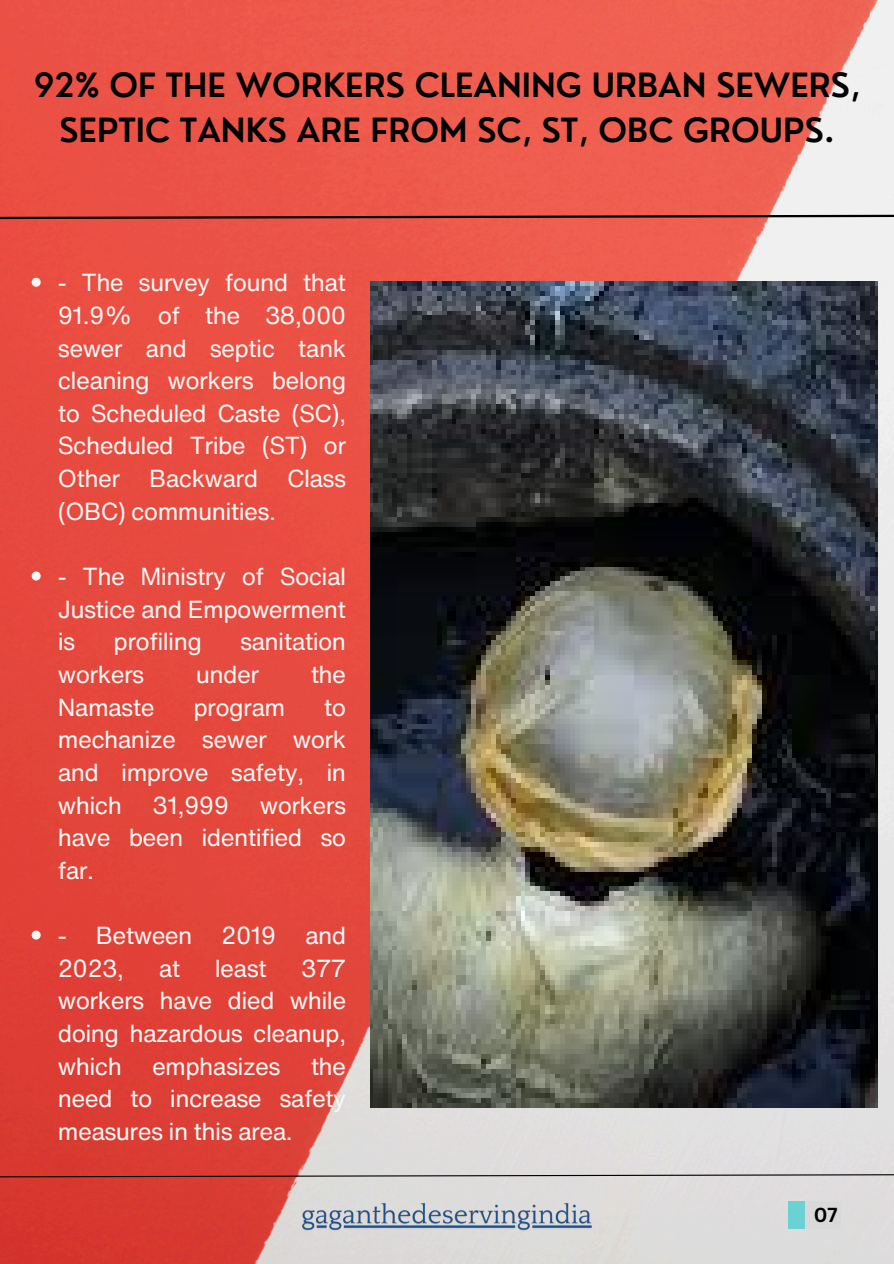
<style>
.page{position:relative;width:894px;height:1264px;background:#fff}
.page>*{position:absolute;margin:0;border:0;box-sizing:border-box;transform-origin:0 0}
.t1{font:600 32.55px/45px "Nourd";color:#000;text-align:center}
.t2{font:24px/32.7px "Helvetica Now Text";letter-spacing:-.025em;color:#faf7f5;text-align:justify}
.t3{font:700 19.8px "Canva Sans";color:#000}
</style>
<div class="page">
<img style="left:0;top:0;width:893px;height:1263px">
<svg style="left:0;top:213px;width:893px;height:7px;background:#a04941"></svg>
<svg style="left:0;top:1173px;width:893px;height:4px;background:#a07775"></svg>
<img style="left:370px;top:281px;width:506px;height:826px">
<div style="left:793px;top:1201px;width:47px;height:27px;background:#d9d9d9"></div>
<div style="left:787px;top:1201px;width:17px;height:27px;background:#6bd1d3"></div>
<svg style="left:32px;top:278px;width:9px;height:9px"></svg>
<svg style="left:32px;top:571px;width:9px;height:9px"></svg>
<svg style="left:32px;top:930px;width:9px;height:9px"></svg>
<img style="left:298px;top:1200px;width:297px;height:33px">
<p class="t1" style="left:34px;top:62px;width:827px">92% OF THE WORKERS CLEANING URBAN SEWERS,<br>SEPTIC TANKS ARE FROM SC, ST, OBC GROUPS.</p>
<p class="t2" style="left:58px;top:266px;width:290px">- The survey found that 91.9% of the 38,000 sewer and septic tank cleaning workers belong to Scheduled Caste (SC), Scheduled Tribe (ST) or Other Backward Class (OBC) communities.</p>
<p class="t2" style="left:58px;top:559px;width:290px">- The Ministry of Social Justice and Empowerment is</p>
<p class="t2" style="left:113px;top:625px;width:90px">profiling</p>
<p class="t2" style="left:240px;top:625px;width:108px">sanitation</p>
<p class="t2" style="left:58px;top:657px;width:88px">workers</p>
<p class="t2" style="left:196px;top:657px;width:65px">under</p>
<p class="t2" style="left:310px;top:657px;width:37px">the</p>
<p class="t2" style="left:58px;top:690px;width:98px">Namaste</p>
<p class="t2" style="left:193px;top:690px;width:93px">program</p>
<p class="t2" style="left:58px;top:690px;width:290px;text-indent:266px">to mechanize sewer work and improve safety, in which</p>
<p class="t2" style="left:152px;top:788px;width:78px">31,999</p>
<p class="t2" style="left:58px;top:788px;width:290px;text-indent:202px">workers have been identified so far.</p>
<p class="t2" style="left:58px;top:918px;width:290px">- Between 2019 and<br>2023,</p>
<p class="t2" style="left:58px;top:951px;width:290px;text-indent:243px">377 workers have died while doing hazardous cleanup, which</p>
<p class="t2" style="left:159px;top:951px;width:23px">at</p>
<p class="t2" style="left:215px;top:951px;width:53px">least</p>
<p class="t2" style="left:58px;top:1049px;width:290px;text-indent:253px">the need to increase safety measures in this area.</p>
<p class="t2" style="left:152px;top:1049px;width:130px">emphasizes</p>
<p class="t3" style="left:813px;top:1200px;width:25px">07</p>
</div>
